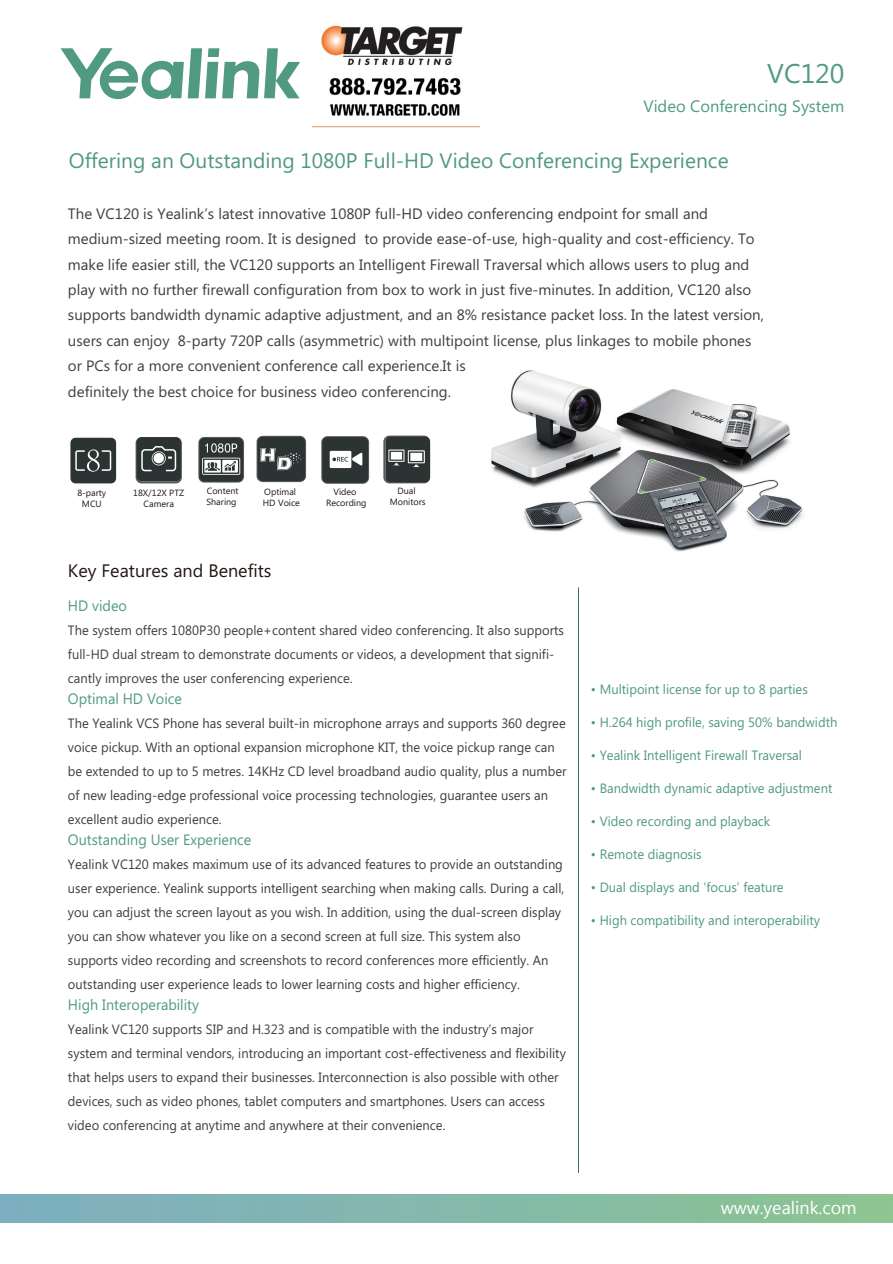
<style>
.page{position:relative;width:893px;height:1264px;background:#fff}
.page>*{position:absolute;margin:0;border:0;box-sizing:border-box;transform-origin:0 0}
.t1{font:27px "Microsoft Phags Pa";color:#509983}
.t2{font:21px "Microsoft Phags Pa";color:#509983}
.t3{font:18px "Lao UI";color:#fff}
.t4{font:18px "Microsoft Phags Pa";color:#221713}
.t5{font:16.5px "Microsoft Phags Pa";color:#509983}
.t6{font:15px/25.5px "Microsoft Phags Pa";color:#3e3e3f}
.t7{font:15px "Microsoft Phags Pa";color:#509983;scale:.96 1}
.t8{font:13.5px/24px "Microsoft Phags Pa";color:#3e3e3f;scale:.96 1}
.t9{font:13.5px "Microsoft Phags Pa";color:#509983;scale:.96 1}
.t10{font:9px/10.8px "Microsoft Phags Pa";color:#211512;text-align:center}
</style>
<div class="page">
<img style="left:491px;top:370px;width:312px;height:182px">
<div style="left:256px;top:435px;width:50px;height:47px;border:2px solid #59595b;border-radius:5px"></div>
<div style="left:257px;top:437px;width:48px;height:44px;background:#2c3333;border-radius:5px"></div>
<svg style="left:260px;top:448px;width:42px;height:22px"></svg>
<hr style="left:578px;top:587px;width:1px;height:585px;background:#2d7756">
<div style="left:321px;top:436px;width:48px;height:47px;border:2px solid #59595b;border-radius:5px"></div>
<div style="left:322px;top:437px;width:46px;height:45px;background:#2c3333;border-radius:5px"></div>
<svg style="left:329px;top:450px;width:33px;height:18px"></svg>
<div style="left:383px;top:435px;width:47px;height:48px;border:2px solid #59595b;border-radius:5px"></div>
<div style="left:385px;top:436px;width:45px;height:46px;background:#2c3333;border-radius:5px"></div>
<svg style="left:388px;top:449px;width:37px;height:18px"></svg>
<svg style="left:61px;top:48px;width:239px;height:51px"></svg>
<div style="left:70px;top:437px;width:46px;height:46px;background:#2c3333;border-radius:5px"></div>
<svg style="left:75px;top:449px;width:36px;height:22px"></svg>
<div style="left:0;top:1194px;width:892px;height:28px;background:linear-gradient(to right,#7daec2,#8cc492)"></div>
<svg style="left:198px;top:437px;width:46px;height:45px;background:#646969"></svg>
<svg style="left:135px;top:437px;width:47px;height:46px;background:#4f5455"></svg>
<img style="left:312px;top:25px;width:167px;height:103px">
<h1 class="t1" style="left:767px;top:55px;width:79px">VC120</h1>
<p class="t5" style="left:643px;top:95px;width:202px">Video Conferencing System</p>
<h2 class="t2" style="left:69px;top:146px;width:661px">Offering an Outstanding 1080P Full-HD Video Conferencing Experience</h2>
<p class="t6" style="left:68px;top:200px;width:697px">The VC120 is Yealink’s latest innovative 1080P full-HD video conferencing endpoint for small and medium-sized meeting room. It is designed to provide ease-of-use, high-quality and cost-efficiency. To make life easier still, the VC120 supports an Intelligent Firewall Traversal which allows users to plug and play with no further firewall configuration from box to work in just five-minutes. In addition, VC120 also supports bandwidth dynamic adaptive adjustment, and an 8% resistance packet loss. In the latest version, users can enjoy 8-party 720P calls (asymmetric) with multipoint license, plus linkages to mobile phones or PCs for a more convenient conference call experience.It is<br>definitely the best choice for business video conferencing.</p>
<p class="t10" style="left:77px;top:486px;width:30px">8-party<br>MCU</p>
<p class="t10" style="left:133px;top:486px;width:52px">18X/12X PTZ<br>Camera</p>
<p class="t10" style="left:206px;top:485px;width:34px;text-align:left">Content<br>Sharing</p>
<p class="t10" style="left:263px;top:485px;width:39px;text-align:left">Optimal<br>HD Voice</p>
<p class="t10" style="left:326px;top:486px;width:42px">Video<br>Recording</p>
<p class="t10" style="left:390px;top:485px;width:37px">Dual<br>Monitors</p>
<h3 class="t4" style="left:68px;top:558px;width:205px">Key Features and Benefits</h3>
<p class="t7" style="left:68px;top:595px;width:63px">HD video</p>
<p class="t8" style="left:68px;top:617px;width:518px">The system offers 1080P30 people+content shared video conferencing. It also supports full-HD dual stream to demonstrate documents or videos, a development that signifi&shy;cantly improves the user conferencing experience.</p>
<p class="t7" style="left:68px;top:688px;width:120px">Optimal HD Voice</p>
<p class="t8" style="left:68px;top:710px;width:520px">The Yealink VCS Phone has several built-in microphone arrays and supports 360 degree voice pickup. With an optional expansion microphone KIT, the voice pickup range can be extended to up to 5 metres. 14KHz CD level broadband audio quality, plus a number of new leading-edge professional voice processing technologies, guarantee users an excellent audio experience.</p>
<p class="t7" style="left:68px;top:829px;width:192px">Outstanding User Experience</p>
<p class="t8" style="left:68px;top:851px;width:518px">Yealink VC120 makes maximum use of its advanced features to provide an outstanding user experience. Yealink supports intelligent searching when making calls. During a call, you can adjust the screen layout as you wish. In addition, using the dual-screen display you can show whatever you like on a second screen at full size. This system also supports video recording and screenshots to record conferences more efficiently. An outstanding user experience leads to lower learning costs and higher efficiency.</p>
<p class="t7" style="left:68px;top:994px;width:138px">High Interoperability</p>
<p class="t8" style="left:68px;top:1016px;width:520px">Yealink VC120 supports SIP and H.323 and is compatible with the industry’s major system and terminal vendors, introducing an important cost-effectiveness and flexibility that helps users to expand their businesses. Interconnection is also possible with other devices, such as video phones, tablet computers and smartphones. Users can access video conferencing at anytime and anywhere at their convenience.</p>
<p class="t9" style="left:591px;top:679px;width:227px">• Multipoint license for up to 8 parties</p>
<p class="t9" style="left:591px;top:712px;width:258px">• H.264 high profile, saving 50% bandwidth</p>
<p class="t9" style="left:591px;top:745px;width:221px">• Yealink Intelligent Firewall Traversal</p>
<p class="t9" style="left:591px;top:778px;width:253px">• Bandwidth dynamic adaptive adjustment</p>
<p class="t9" style="left:591px;top:811px;width:188px">• Video recording and playback</p>
<p class="t9" style="left:591px;top:844px;width:117px">• Remote diagnosis</p>
<p class="t9" style="left:591px;top:877px;width:202px">• Dual displays and ‘focus’ feature</p>
<p class="t9" style="left:591px;top:910px;width:240px">• High compatibility and interoperability</p>
<h3 class="t3" style="left:716px;top:1194px;width:137px">www.yealink.com</h3>
<h3 class="t3" style="left:720px;top:1195px;width:137px">www.yealink.com</h3>
</div>
